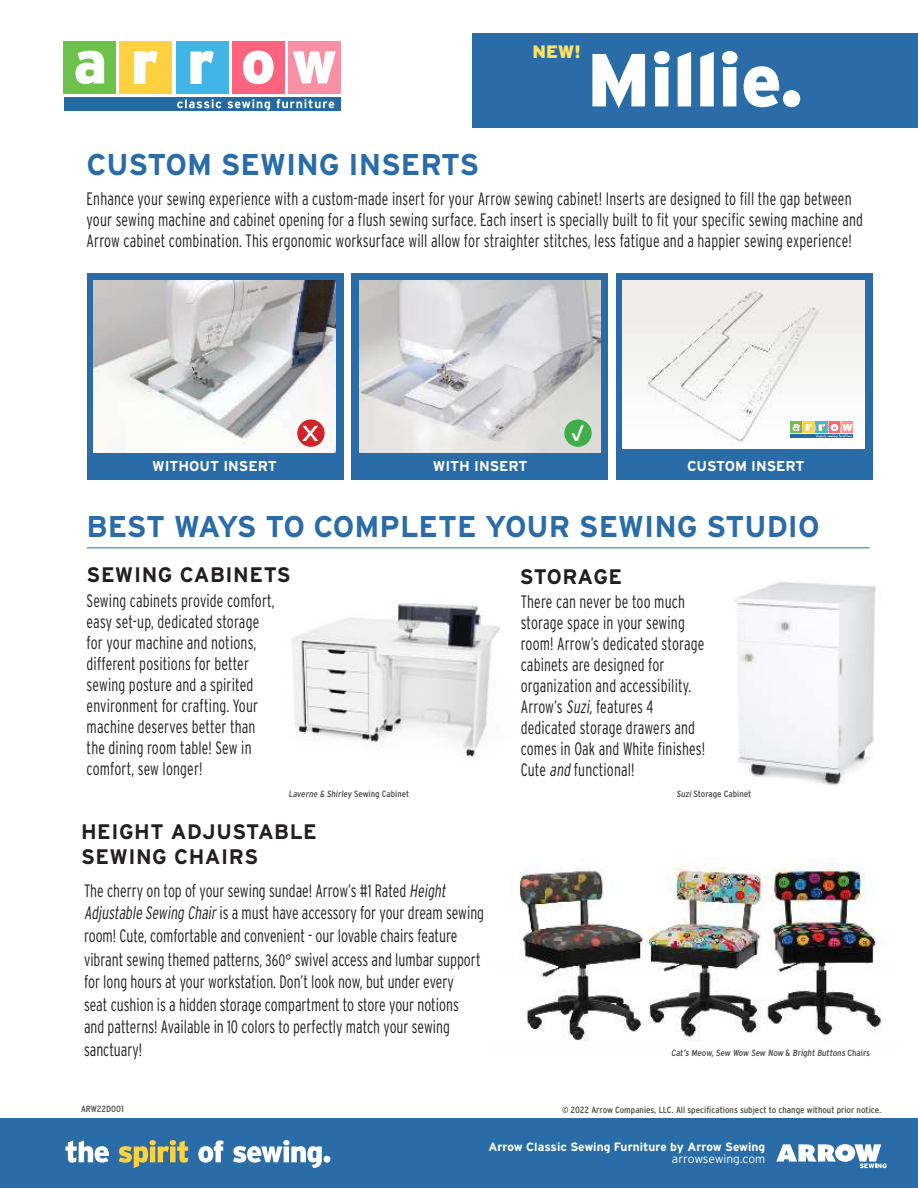
<style>
.page{position:relative;width:918px;height:1188px;background:#fff}
.page>*{position:absolute;margin:0;border:0;box-sizing:border-box;transform-origin:0 0}
.t1{font:900 75px "Interstate";color:#fff}
.t2{font:700 30px "Interstate";color:#296ca7}
.t3{font:22.5px "Interstate";color:#fff}
.t4{font:700 21px/25.2px "Interstate";letter-spacing:.025em;color:#231f20}
.t5{font:700 21px "Interstate";letter-spacing:.005em;color:#231f20}
.t6{font:700 21px "Dienstag";color:#fff}
.t7{font:300 18px/21px "Interstate Condensed";letter-spacing:.005em;color:#231f20;scale:.86 1}
.t8{font:900 18px "Interstate";color:#f9e267}
.t9{font:700 14.4px "Interstate";color:#fff}
.t10{font:700 12px "Interstate";color:#fff}
.t11{font:300 12px "Interstate";letter-spacing:-.005em;color:#fff}
.t12{font:9px "Interstate Condensed";color:#4b4d4e;scale:1.1 1}
.s1{font-size:16.5px}
</style>
<div class="page">
<div style="left:473px;top:34px;width:445px;height:94px;background:#296ca7"></div>
<div style="left:0;top:1119px;width:918px;height:69px;background:#296ca7"></div>
<svg style="left:776px;top:1144px;width:111px;height:24px"></svg>
<svg style="left:65px;top:1140px;width:44px;height:23px"></svg>
<svg style="left:119px;top:1140px;width:69px;height:28px"></svg>
<svg style="left:198px;top:1140px;width:25px;height:23px"></svg>
<svg style="left:233px;top:1140px;width:89px;height:28px"></svg>
<div style="left:324px;top:1156px;width:6px;height:7px;background:#fff;border-radius:50%"></div>
<div style="left:64px;top:98px;width:277px;height:13px;background:#256ba2"></div>
<div style="left:64px;top:41px;width:52px;height:53px;background:#6cc24a"></div>
<svg style="left:75px;top:51px;width:29px;height:33px"></svg>
<div style="left:120px;top:41px;width:52px;height:53px;background:#fed141"></div>
<svg style="left:134px;top:51px;width:24px;height:33px"></svg>
<div style="left:176px;top:41px;width:52px;height:53px;background:#41b6e6"></div>
<svg style="left:190px;top:51px;width:24px;height:33px"></svg>
<div style="left:232px;top:41px;width:53px;height:53px;background:#fb637e"></div>
<svg style="left:243px;top:51px;width:31px;height:33px"></svg>
<svg style="left:177px;top:99px;width:44px;height:9px"></svg>
<svg style="left:228px;top:99px;width:42px;height:12px"></svg>
<svg style="left:277px;top:99px;width:57px;height:9px"></svg>
<div style="left:288px;top:41px;width:53px;height:53px;background:#f891a5"></div>
<svg style="left:293px;top:51px;width:43px;height:32px"></svg>
<img style="left:511px;top:858px;width:371px;height:183px">
<div style="left:616px;top:274px;width:257px;height:206px;background:#296ca7"></div>
<div style="left:87px;top:274px;width:256px;height:206px;background:#296ca7"></div>
<div style="left:351px;top:274px;width:257px;height:206px;background:#296ca7"></div>
<img style="left:94px;top:280px;width:241px;height:172px">
<img style="left:359px;top:280px;width:242px;height:172px">
<img style="left:623px;top:280px;width:241px;height:168px">
<div style="left:297px;top:420px;width:28px;height:27px;background:#d1232a;border-radius:50%"></div>
<div style="left:564px;top:420px;width:28px;height:27px;background:#40ae49;border-radius:50%"></div>
<img style="left:790px;top:422px;width:63px;height:16px">
<img style="left:292px;top:602px;width:208px;height:156px">
<img style="left:736px;top:581px;width:140px;height:205px">
<hr style="left:87px;top:547px;width:783px;height:1px;background:#296ca7">
<p class="t8" style="left:532px;top:44px;width:50px">NEW!</p>
<h1 class="t1" style="left:587px;top:46px;width:218px">Millie.</h1>
<h2 class="t2" style="left:87px;top:151px;width:394px">CUSTOM SEWING INSERTS</h2>
<p class="t7" style="left:87px;top:189px;width:905px">Enhance your sewing experience with a custom-made insert for your Arrow sewing cabinet! Inserts are designed to fill the gap between your sewing machine and cabinet opening for a flush sewing surface. Each insert is specially built to fit your specific sewing machine and<br>Arrow cabinet combination. This ergonomic worksurface will allow for straighter stitches, less fatigue and a happier sewing experience!</p>
<p class="t6" style="left:303px;top:421px;width:17px">X</p>
<p class="t3" style="left:571px;top:423px;width:15px">√</p>
<p class="t9" style="left:152px;top:459px;width:126px">WITHOUT INSERT</p>
<p class="t9" style="left:433px;top:459px;width:96px">WITH INSERT</p>
<p class="t9" style="left:687px;top:459px;width:119px">CUSTOM INSERT</p>
<h2 class="t2" style="left:87px;top:513px;width:735px">BEST WAYS TO COMPLETE YOUR SEWING STUDIO</h2>
<p class="t4" style="left:87px;top:563px;width:206px">SEWING CABINETS</p>
<p class="t7" style="left:87px;top:592px;width:220px">Sewing cabinets provide comfort, easy set-up, dedicated storage for your machine and notions, different positions for better sewing posture and a spirited environment for crafting. Your machine deserves better than the dining room table! Sew in comfort, sew longer!</p>
<p class="t5" style="left:520px;top:567px;width:104px">STORAGE</p>
<p class="t7" style="left:521px;top:592px;width:216px">There can never be too much storage space in your sewing room! Arrow’s dedicated storage cabinets are designed for organization and accessibility.<br>Arrow’s Suzi, features 4 dedicated storage drawers and comes in Oak and White finishes!<br>Cute and functional!</p>
<p class="t12" style="left:289px;top:790px;width:111px">Laverne &amp; Shirley Sewing Cabinet</p>
<p class="t12" style="left:677px;top:790px;width:70px">Suzi Storage Cabinet</p>
<p class="t4" style="left:81px;top:820px;width:237px">HEIGHT ADJUSTABLE<br>SEWING CHAIRS</p>
<p class="t7" style="left:84px;top:880px;width:467px;line-height:22.6px">The cherry on top of your sewing sundae! Arrow’s #1 Rated Height Adjustable Sewing Chair is a must have accessory for your dream sewing room! Cute, comfortable and convenient - our lovable chairs feature vibrant sewing themed patterns, <span class="s1">360°</span> swivel access and lumbar support for long hours at your workstation. Don’t look now, but under every<br>seat cushion is a hidden storage compartment to store your notions<br>and patterns! Available in 10 colors to perfectly match your sewing sanctuary!</p>
<p class="t12" style="left:671px;top:1049px;width:182px">Cat’s Meow, Sew Wow Sew Now &amp; Bright Buttons Chairs</p>
<p class="t12" style="left:81px;top:1105px;width:40px">ARW22D001</p>
<p class="t12" style="left:562px;top:1106px;width:292px">© 2022 Arrow Companies, LLC. All specifications subject to change without prior notice.</p>
<p class="t10" style="left:488px;top:1142px;width:278px">Arrow Classic Sewing Furniture by Arrow Sewing</p>
<p class="t11" style="left:672px;top:1154px;width:95px">arrowsewing.com</p>
</div>
